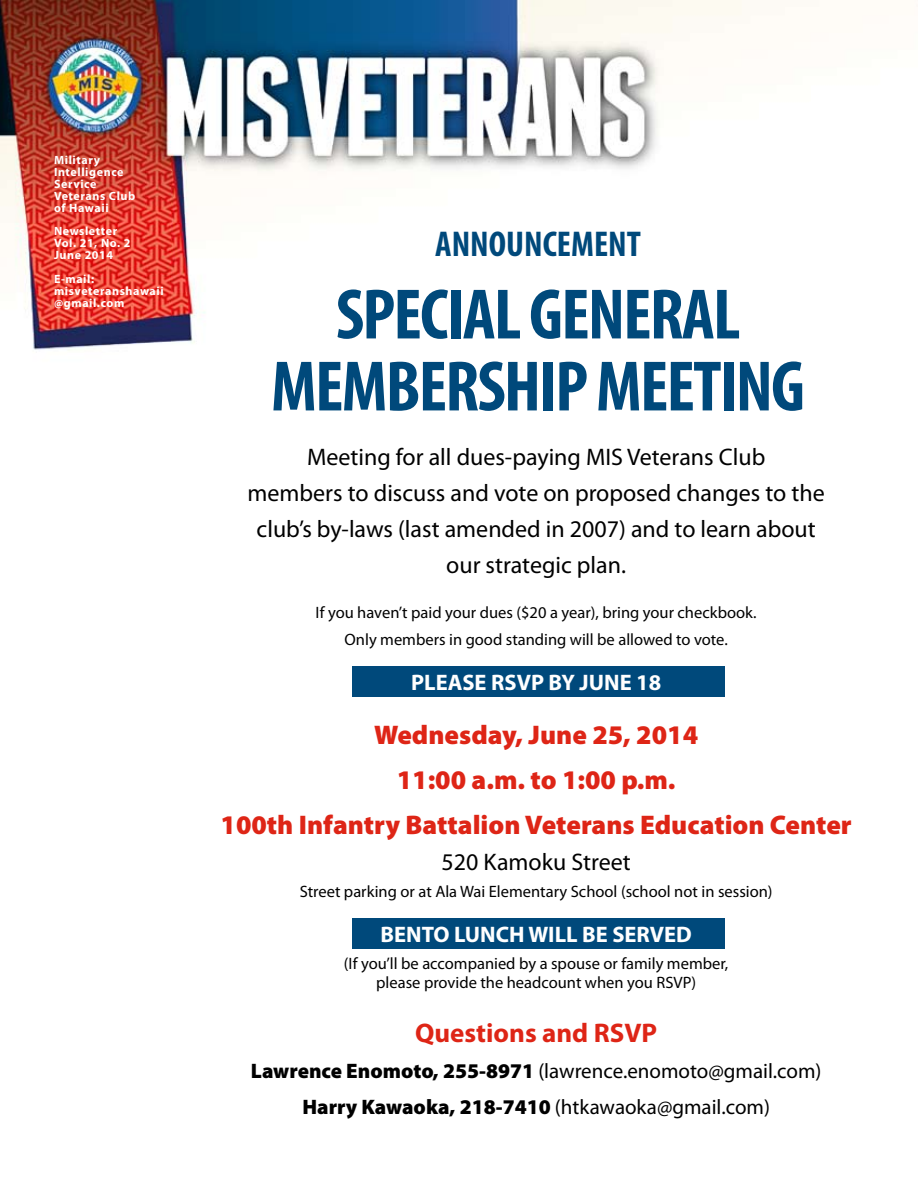
<style>
.page{position:relative;width:918px;height:1188px;background:#fff}
.page>*{position:absolute;margin:0;border:0;box-sizing:border-box;transform-origin:0 0}
.t1{font:700 condensed 72px/72px "Myriad Pro";letter-spacing:-.025em;color:#00497b;text-align:center}
.t2{font:700 condensed 36px "Myriad Pro";color:#00497b}
.t3{font:900 27px/45px "Myriad Pro";color:#de2516;text-align:center}
.t4{font:700 27px "Myriad Pro";color:#de2516}
.t5{font:24px/36px "Myriad Pro";color:#000;text-align:center}
.t6{font:700 22.5px "Myriad Pro";color:#fff}
.t7{font:21px/36px "Myriad Pro";color:#000;text-align:center}
.t8{font:16.5px/27px "Myriad Pro";color:#000;text-align:center}
.t9{font:700 12px/12px "Myriad Pro";letter-spacing:.05em;color:#fff}
.s1{font-weight:900}
</style>
<div class="page">
<div style="left:352px;top:919px;width:372px;height:30px;background:#00497b"></div>
<div style="left:352px;top:667px;width:372px;height:30px;background:#00497b"></div>
<img style="left:0;top:0;width:742px;height:350px">
<p class="t9" style="left:54px;top:154px;width:83px">Military<br>Intelligence<br>Service<br>Veterans Club of Hawaii</p>
<p class="t9" style="left:54px;top:225px;width:78px">Newsletter<br>Vol. 21, No. 2<br>June 2014</p>
<p class="t9" style="left:54px;top:273px;width:111px">E-mail: misveteranshawaii @gmail.com</p>
<h2 class="t2" style="left:435px;top:221px;width:207px">ANNOUNCEMENT</h2>
<h1 class="t1" style="left:271px;top:277px;width:536px">SPECIAL GENERAL<br>MEMBERSHIP MEETING</h1>
<h3 class="t5" style="left:248px;top:438px;width:579px">Meeting for all dues-paying MIS Veterans Club<br>members to discuss and vote on proposed changes to the club’s by-laws (last amended in 2007) and to learn about our strategic plan.</h3>
<p class="t8" style="left:316px;top:598px;width:443px">If you haven’t paid your dues ($20 a year), bring your checkbook.<br>Only members in good standing will be allowed to vote.</p>
<h3 class="t6" style="left:411px;top:667px;width:252px">PLEASE RSVP BY JUNE 18</h3>
<h3 class="t3" style="left:221px;top:711px;width:633px">Wednesday, June 25, 2014<br>11:00 a.m. to 1:00 p.m.<br>100th Infantry Battalion Veterans Education Center</h3>
<h3 class="t5" style="left:442px;top:843px;width:191px">520 Kamoku Street</h3>
<p class="t8" style="left:300px;top:877px;width:474px">Street parking or at Ala Wai Elementary School (school not in session)</p>
<h3 class="t6" style="left:381px;top:919px;width:313px">BENTO LUNCH WILL BE SERVED</h3>
<p class="t8" style="left:344px;top:953px;width:386px;line-height:19.5px">(If you’ll be accompanied by a spouse or family member, please provide the headcount when you RSVP)</p>
<h3 class="t4" style="left:415px;top:1015px;width:244px">Questions and RSVP</h3>
<p class="t7" style="left:251px;top:1053px;width:572px"><span class="s1">Lawrence Enomoto, 255-8971</span> (lawrence.enomoto@gmail.com)<br><span class="s1">Harry Kawaoka, 218-7410</span> (htkawaoka@gmail.com)</p>
</div>
